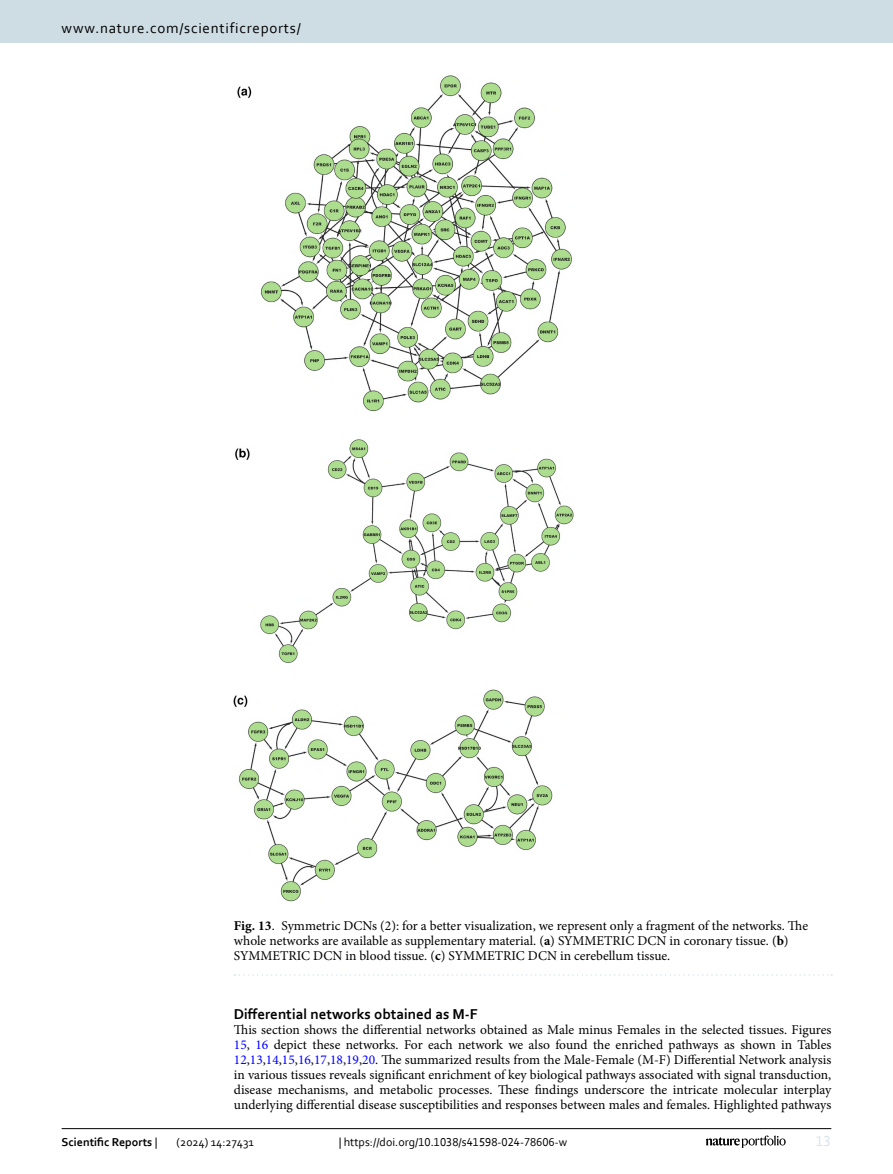
<style>
.page{position:relative;width:893px;height:1174px;background:#fff}
.page>*{position:absolute;margin:0;border:0;box-sizing:border-box;transform-origin:0 0}
.Head_2{font:700 15px "Corbel";color:#000}
.t1{font:15px "Corbel";letter-spacing:.05em;color:#000}
.t2{font:15px "Corbel";color:#d9e4eb}
.Body_Text{font:13.5px/15px "Minion Pro";color:#000;text-align:justify}
.Figure_Caption{font:13.5px/15px "Minion Pro";color:#000}
.t3{font:12px "Corbel";color:#000}
.t4{font:700 12px "Corbel";color:#000}
.s1{font-weight:700}
.s2{color:#00f}
.s3{font-weight:400}
</style>
<div class="page">
<img style="left:234px;top:76px;width:340px;height:826px">
<svg style="left:235px;top:974px;width:597px;height:1px"></svg>
<hr style="left:62px;top:1128px;width:769px;height:1px;background:#000">
<svg style="left:706px;top:1135px;width:80px;height:12px"></svg>
<div style="left:0;top:0;width:893px;height:43px;background:#cedde4"></div>
<p class="t1" style="left:62px;top:18px;width:241px">www.nature.com/scientificreports/</p>
<p class="Figure_Caption" style="left:234px;top:918px;width:576px"><span class="s1">Fig. 13</span>. Symmetric DCNs (2): for a better visualization, we represent only a fragment of the networks. The whole networks are available as supplementary material. (<span class="s1">a</span>) SYMMETRIC DCN in coronary tissue. (<span class="s1">b</span>)<br>SYMMETRIC DCN in blood tissue. (<span class="s1">c</span>) SYMMETRIC DCN in cerebellum tissue.</p>
<p class="Head_2" style="left:234px;top:1004px;width:245px">Differential networks obtained as M-F</p>
<p class="Body_Text" style="left:234px;top:1022px;width:599px">This section shows the differential networks obtained as Male minus Females in the selected tissues. Figures <span class="s2">15</span>, <span class="s2">16</span> depict these networks. For each network we also found the enriched pathways as shown in Tables <span class="s2">12</span>,<span class="s2">13</span>,<span class="s2">14</span>,<span class="s2">15</span>,<span class="s2">16</span>,<span class="s2">17</span>,<span class="s2">18</span>,<span class="s2">19</span>,<span class="s2">20</span>. The summarized results from the Male-Female (M-F) Differential Network analysis in various tissues reveals significant enrichment of key biological pathways associated with signal transduction, disease mechanisms, and metabolic processes. These findings underscore the intricate molecular interplay underlying differential disease susceptibilities and responses between males and females. Highlighted pathways</p>
<p class="t4" style="left:62px;top:1134px;width:97px">Scientific Reports <span class="s3">|</span></p>
<p class="t3" style="left:177px;top:1134px;width:79px">(2024) 14:27431</p>
<p class="t3" style="left:339px;top:1134px;width:230px">| https://doi.org/10.1038/s41598-024-78606-w</p>
<p class="t2" style="left:816px;top:1132px;width:17px">13</p>
</div>
